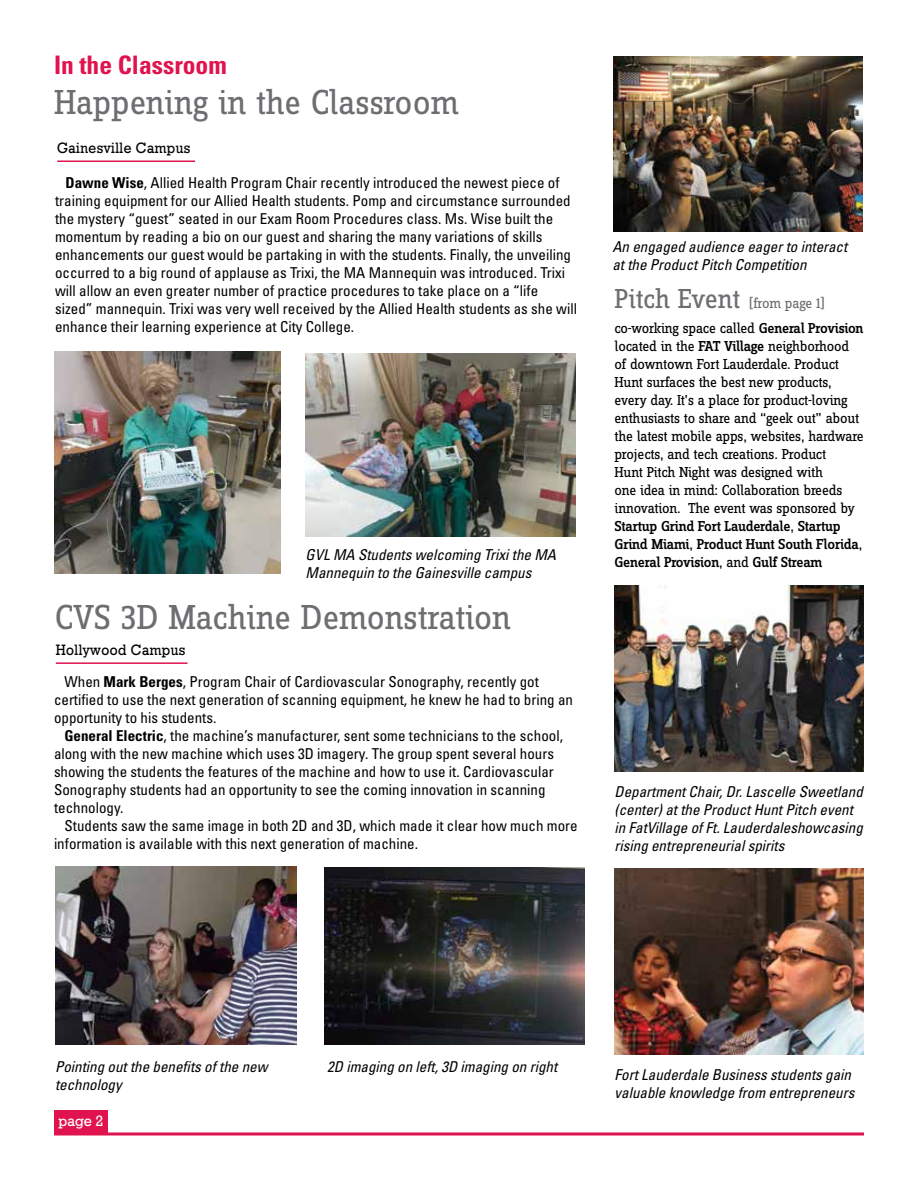
<style>
.page{position:relative;width:918px;height:1188px;background:#fff}
.page>*{position:absolute;margin:0;border:0;box-sizing:border-box;transform-origin:0 0}
.t1{font:36px "Zine Slab Dis";letter-spacing:-.01em;color:#6d6e71}
.t2{font:700 condensed 25.5px "Univers";color:#e1134f}
.t3{font:condensed 15px/18px "Univers";color:#000}
.t4{font:15px/18px "Zine Slab Dis";letter-spacing:-.02em;color:#000}
.t5{font:italic condensed 15px/18px "Univers";color:#000}
.t6{font:15px "Geometric Slab 712 BT Medium A";letter-spacing:.03em;color:#000;scale:.95 1}
.t7{font:15px "Zine Slab Dis";letter-spacing:-.02em;color:#6d6e71}
.t8{font:15px "Geometric Slab 712 BT Medium A";color:#fff}
.s1{font-weight:700}
.s2{font-size:28.5px}
.s3{font-weight:500}
</style>
<div class="page">
<svg style="left:54px;top:1132px;width:810px;height:4px;background:#e84d7a"></svg>
<div style="left:54px;top:1110px;width:54px;height:24px;background:#e1134f"></div>
<img style="left:614px;top:56px;width:248px;height:175px">
<hr style="left:56px;top:662px;width:132px;height:2px;background:#e1134f">
<img style="left:54px;top:351px;width:226px;height:222px">
<img style="left:306px;top:353px;width:270px;height:184px">
<img style="left:615px;top:585px;width:249px;height:186px">
<img style="left:615px;top:868px;width:249px;height:186px">
<hr style="left:57px;top:160px;width:138px;height:2px;background:#e1134f">
<img style="left:55px;top:866px;width:242px;height:178px">
<img style="left:324px;top:868px;width:260px;height:176px">
<h2 class="t2" style="left:54px;top:49px;width:174px">In the Classroom</h2>
<h1 class="t1" style="left:54px;top:85px;width:407px">Happening in the Classroom</h1>
<p class="t6" style="left:57px;top:139px;width:142px">Gainesville Campus</p>
<p class="t3" style="left:55px;top:173px;width:523px;text-indent:10px"><span class="s1">Dawne Wise</span>, Allied Health Program Chair recently introduced the newest piece of training equipment for our Allied Health students. Pomp and circumstance surrounded the mystery “guest” seated in our Exam Room Procedures class. Ms. Wise built the momentum by reading a bio on our guest and sharing the many variations of skills enhancements our guest would be partaking in with the students. Finally, the unveiling occurred to a big round of applause as Trixi, the MA Mannequin was introduced. Trixi will allow an even greater number of practice procedures to take place on a “life sized” mannequin. Trixi was very well received by the Allied Health students as she will enhance their learning experience at City College.</p>
<p class="t5" style="left:306px;top:545px;width:252px">GVL MA Students welcoming Trixi the MA<br>Mannequin to the Gainesville campus</p>
<h1 class="t1" style="left:55px;top:599px;width:458px">CVS 3D Machine Demonstration</h1>
<p class="t6" style="left:56px;top:641px;width:138px">Hollywood Campus</p>
<p class="t3" style="left:54px;top:672px;width:521px;text-indent:10px">When <span class="s1">Mark Berges</span>, Program Chair of Cardiovascular Sonography, recently got certified to use the next generation of scanning equipment, he knew he had to bring an opportunity to his students.</p>
<p class="t3" style="left:54px;top:726px;width:511px;text-indent:10px"><span class="s1">General Electric</span>, the machine’s manufacturer, sent some technicians to the school, along with the new machine which uses 3D imagery. The group spent several hours showing the students the features of the machine and how to use it. Cardiovascular Sonography students had an opportunity to see the coming innovation in scanning technology.</p>
<p class="t3" style="left:54px;top:816px;width:525px;text-indent:10px">Students saw the same image in both 2D and 3D, which made it clear how much more information is available with this next generation of machine.</p>
<p class="t5" style="left:612px;top:237px;width:236px">An engaged audience eager to interact at the Product Pitch Competition</p>
<p class="t7" style="left:615px;top:296px;width:212px"><span class="s2">Pitch Event</span> [from page 1]</p>
<p class="t4" style="left:615px;top:320px;width:251px">co-working space called <span class="s3">General Provision </span>located in the <span class="s3">FAT Village</span> neighborhood of downtown Fort Lauderdale. Product Hunt surfaces the best new products, every day. It’s a place for product-loving enthusiasts to share and “geek out” about the latest mobile apps, websites, hardware projects, and tech creations. Product<br>Hunt Pitch Night was designed with<br>one idea in mind: Collaboration breeds innovation. The event was sponsored by <span class="s3">Startup Grind Fort Lauderdale</span>, <span class="s3">Startup Grind Miami</span>, <span class="s3">Product Hunt South Florida</span>, <span class="s3">General Provision</span>, and <span class="s3">Gulf Stream</span></p>
<p class="t5" style="left:615px;top:782px;width:250px">Department Chair, Dr. Lascelle Sweetland (center) at the Product Hunt Pitch event in FatVillage of Ft. Lauderdaleshowcasing rising entrepreneurial spirits</p>
<p class="t5" style="left:55px;top:1057px;width:214px">Pointing out the benefits of the new technology</p>
<p class="t5" style="left:327px;top:1057px;width:231px">2D imaging on left, 3D imaging on right</p>
<p class="t8" style="left:58px;top:1112px;width:46px">page 2</p>
<p class="t5" style="left:615px;top:1065px;width:241px">Fort Lauderdale Business students gain valuable knowledge from entrepreneurs</p>
</div>
